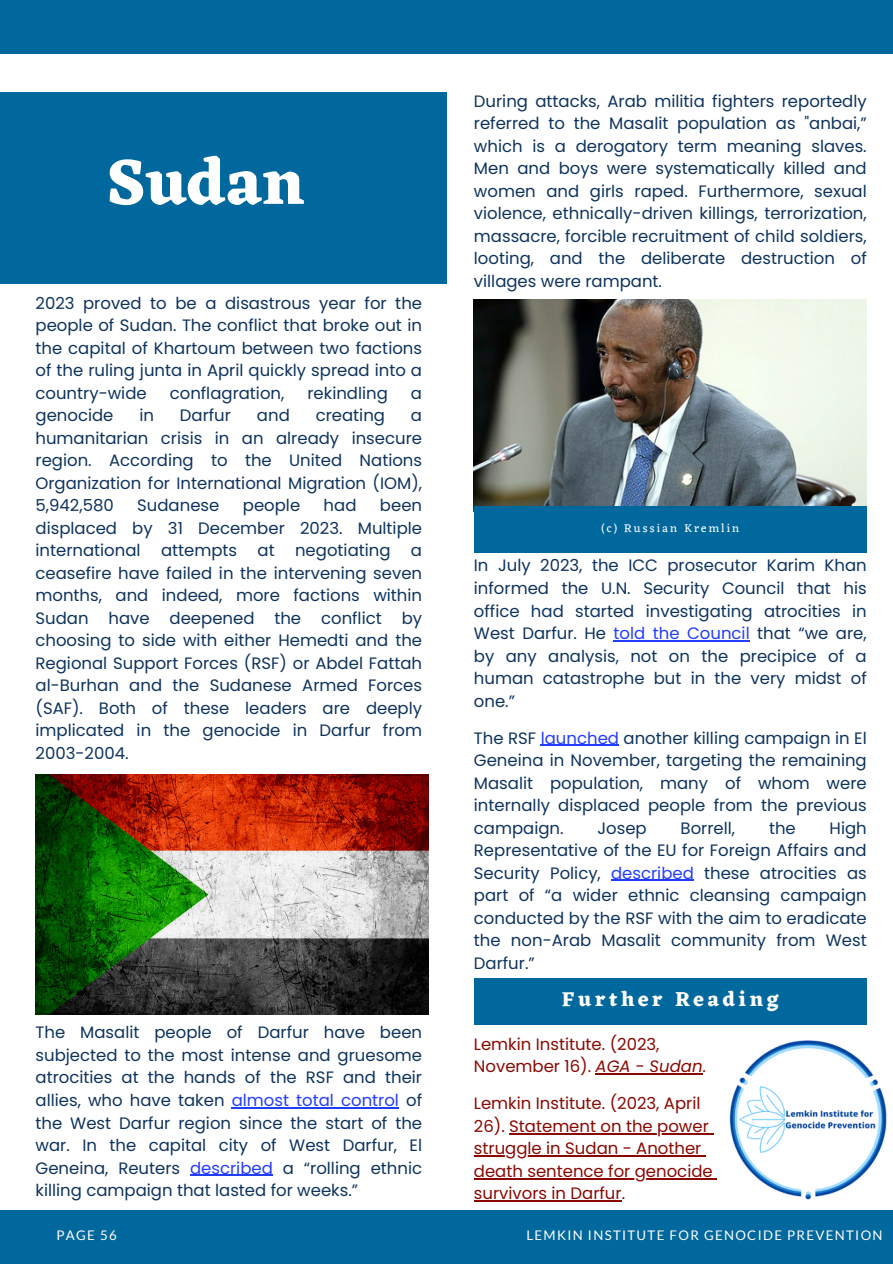
<style>
.page{position:relative;width:893px;height:1264px;background:#fff}
.page>*{position:absolute;margin:0;border:0;box-sizing:border-box;transform-origin:0 0}
.t1{font:700 65.25px "Eczar";color:#fff}
.t2{font:700 20.85px "Eczar";letter-spacing:.17em;color:#fff}
.t3{font:16.5px/22.5px "Poppins";color:#0e335d;text-align:justify}
.t4{font:16.5px/22.5px "Poppins";color:#890800}
.t5{font:13.2px "Lato";letter-spacing:.1em;color:#fff}
.t6{font:11.85px "Eczar";letter-spacing:.17em;color:#fff}
.s1{color:#233dff}
.s2{font-style:italic}
</style>
<div class="page">
<img style="left:474px;top:299px;width:392px;height:207px">
<div style="left:0;top:0;width:892px;height:53px;background:#00689d"></div>
<div style="left:0;top:93px;width:446px;height:190px;background:#00689d"></div>
<img style="left:36px;top:775px;width:392px;height:239px">
<hr style="left:613px;top:640px;width:136px;height:1px;background:#233dff">
<hr style="left:540px;top:744px;width:79px;height:2px;background:#233dff">
<hr style="left:611px;top:879px;width:82px;height:2px;background:#233dff">
<div style="left:474px;top:506px;width:392px;height:46px;background:#00689d"></div>
<div style="left:0;top:1210px;width:892px;height:53px;background:#00689d"></div>
<img style="left:709px;top:1040px;width:179px;height:160px">
<hr style="left:232px;top:1107px;width:167px;height:1px;background:#233dff">
<hr style="left:190px;top:1174px;width:83px;height:1px;background:#233dff">
<div style="left:474px;top:977px;width:392px;height:47px;background:#00689d"></div>
<hr style="left:595px;top:1073px;width:107px;height:1px;background:#890800">
<hr style="left:509px;top:1132px;width:199px;height:2px;background:#890800">
<hr style="left:474px;top:1155px;width:227px;height:1px;background:#890800">
<hr style="left:474px;top:1177px;width:238px;height:2px;background:#890800">
<hr style="left:474px;top:1200px;width:147px;height:1px;background:#890800">
<h1 class="t1" style="left:106px;top:143px;width:200px">Sudan</h1>
<p class="t3" style="left:36px;top:291px;width:388px">2023 proved to be a disastrous year for the people of Sudan. The conflict that broke out in the capital of Khartoum between two factions of the ruling junta in April quickly spread into a country-wide</p>
<p class="t3" style="left:170px;top:381px;width:116px">conflagration,</p>
<p class="t3" style="left:307px;top:381px;width:82px">rekindling</p>
<p class="t3" style="left:411px;top:381px;width:13px">a</p>
<p class="t3" style="left:36px;top:404px;width:79px">genocide</p>
<p class="t3" style="left:139px;top:404px;width:16px">in</p>
<p class="t3" style="left:180px;top:404px;width:53px">Darfur</p>
<p class="t3" style="left:257px;top:404px;width:34px">and</p>
<p class="t3" style="left:316px;top:404px;width:71px">creating</p>
<p class="t3" style="left:36px;top:404px;width:388px;text-indent:375px">a humanitarian crisis in an already insecure region. According to the United Nations Organization for International Migration (IOM), 5,942,580</p>
<p class="t3" style="left:36px;top:494px;width:388px;text-indent:344px">been displaced by 31 December 2023. Multiple international attempts at negotiating a ceasefire have failed in the intervening seven months, and indeed, more factions within Sudan have deepened the conflict by choosing to side with either Hemedti and the Regional Support Forces (RSF) or Abdel Fattah al-Burhan and the Sudanese Armed Forces (SAF). Both of these leaders are deeply implicated in the genocide in Darfur from 2003-2004.</p>
<p class="t3" style="left:137px;top:494px;width:84px">Sudanese</p>
<p class="t3" style="left:243px;top:494px;width:59px">people</p>
<p class="t3" style="left:323px;top:494px;width:34px">had</p>
<p class="t3" style="left:36px;top:1021px;width:388px">The Masalit people of Darfur have been subjected to the most intense and gruesome atrocities at the hands of the RSF and their allies, who have taken <span class="s1">almost total control</span> of the West Darfur region since the start of the war. In the capital city of West Darfur, El Geneina, Reuters <span class="s1">described</span> a “rolling ethnic killing campaign that lasted for weeks.”</p>
<p class="t3" style="left:474px;top:90px;width:394px">During attacks, Arab militia fighters reportedly referred to the Masalit population as "anbai,” which is a derogatory term meaning slaves.<br>Men and boys were systematically killed and women and girls raped. Furthermore, sexual violence, ethnically-driven killings, terrorization, massacre, forcible recruitment of child soldiers, looting, and the deliberate destruction of villages were rampant.</p>
<p class="t6" style="left:601px;top:521px;width:139px">(c) Russian Kremlin</p>
<p class="t3" style="left:474px;top:554px;width:394px">In July 2023, the ICC prosecutor Karim Khan informed the U.N. Security Council that his office had started investigating atrocities in West Darfur. He <span class="s1">told the Council</span> that “we are, by any analysis, not on the precipice of a human catastrophe but in the very midst of one.”</p>
<p class="t3" style="left:474px;top:726px;width:394px">The RSF <span class="s1">launched</span> another killing campaign in El Geneina in November, targeting the remaining Masalit population, many of whom were internally displaced people from the previous campaign.</p>
<p class="t3" style="left:474px;top:816px;width:394px;text-indent:355px">High Representative of the EU for Foreign Affairs and Security Policy, <span class="s1">described</span> these atrocities as part of “a wider ethnic cleansing campaign conducted by the RSF with the aim to eradicate the non-Arab Masalit community from West Darfur.”</p>
<p class="t3" style="left:597px;top:816px;width:51px">Josep</p>
<p class="t3" style="left:680px;top:816px;width:56px">Borrell,</p>
<p class="t3" style="left:769px;top:816px;width:28px">the</p>
<p class="t2" style="left:561px;top:986px;width:219px">Further Reading</p>
<p class="t4" style="left:474px;top:1032px;width:234px">Lemkin Institute. (2023,<br>November 16). <span class="s2">AGA - Sudan</span>.</p>
<p class="t4" style="left:474px;top:1092px;width:240px">Lemkin Institute. (2023, April<br>26). Statement on the power struggle in Sudan - Another death sentence for genocide survivors in Darfur.</p>
<p class="t5" style="left:57px;top:1226px;width:62px">PAGE 56</p>
<p class="t5" style="left:526px;top:1226px;width:357px">LEMKIN INSTITUTE FOR GENOCIDE PREVENTION</p>
</div>
